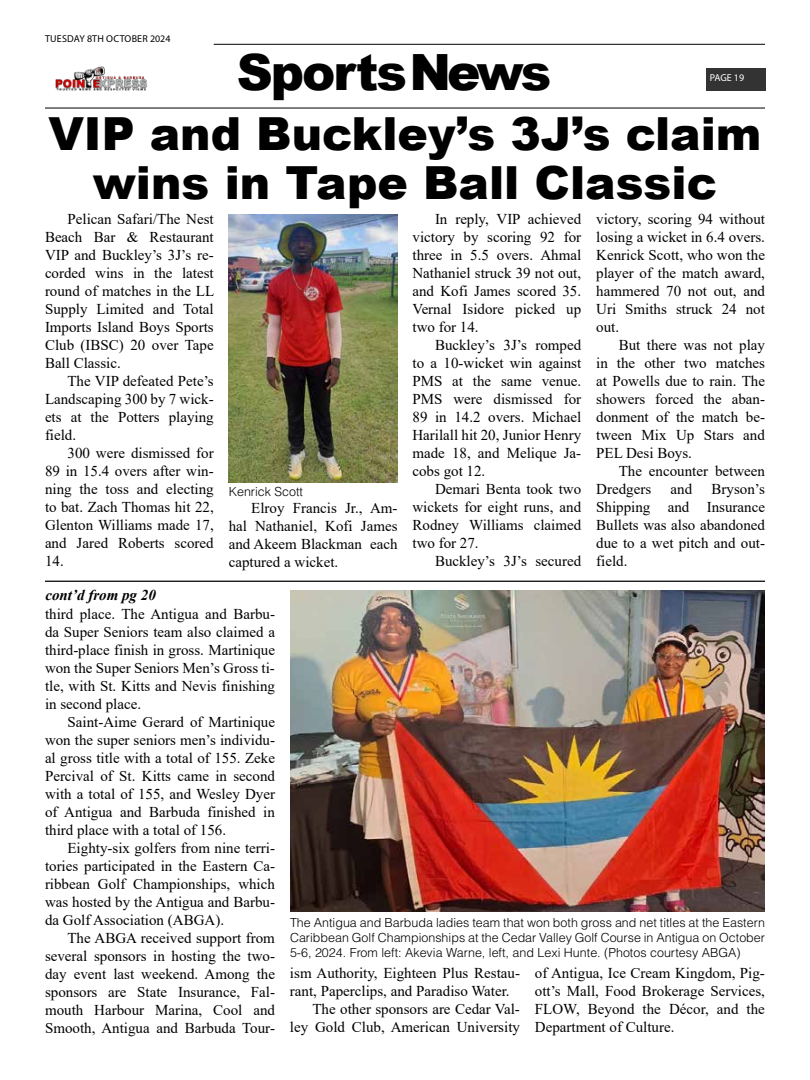
<style>
.page{position:relative;width:810px;height:1080px;background:#fff}
.page>*{position:absolute;margin:0;border:0;box-sizing:border-box;transform-origin:0 0}
.t1{font:900 50px "Arial";letter-spacing:-.04em;color:#000}
.t2{font:900 45.62px/48.8px "Arial";color:#000;text-align:center}
.t3{font:15px/18px "Times New Roman";color:#000;text-align:justify}
.t4{font:italic 700 15px "Times New Roman";color:#000}
.t5{font:300 12.5px/15px "Helvetica LT Std";color:#000;text-align:justify}
.t6{font:10px "Myriad Pro";letter-spacing:.02em;color:#000}
.t7{font:10px "Myriad Pro";letter-spacing:-.005em;color:#fff}
</style>
<div class="page">
<hr style="left:45px;top:107px;width:720px;height:2px;background:#333">
<hr style="left:214px;top:44px;width:551px;height:1px;background:#333">
<div style="left:706px;top:68px;width:60px;height:23px;background:#333"></div>
<img style="left:55px;top:66px;width:93px;height:25px">
<img style="left:290px;top:590px;width:475px;height:321px">
<img style="left:229px;top:215px;width:169px;height:267px">
<hr style="left:45px;top:581px;width:720px;height:1px;background:#000">
<p class="t6" style="left:45px;top:33px;width:127px">TUESDAY 8TH OCTOBER 2024</p>
<h1 class="t1" style="left:237px;top:36px;width:316px">SportsNews</h1>
<p class="t7" style="left:710px;top:72px;width:36px">PAGE 19</p>
<h2 class="t2" style="left:48px;top:108px;width:715px">VIP and Buckley’s 3J’s claim wins in Tape Ball Classic</h2>
<p class="t3" style="left:45px;top:210px;width:171px;text-indent:22px">Pelican Safari/The Nest Beach Bar &amp; Restaurant VIP and Buckley’s 3J’s re&shy;corded wins in the latest round of matches in the LL Supply Limited and Total Imports Island Boys Sports Club (IBSC) 20 over Tape Ball Classic.</p>
<p class="t3" style="left:45px;top:372px;width:170px;text-indent:22px">The VIP defeated Pete’s Landscaping 300 by 7 wick&shy;ets at the Potters playing field.</p>
<p class="t3" style="left:45px;top:444px;width:170px;text-indent:22px">300 were dismissed for 89 in 15.4 overs after win&shy;ning the toss and electing to bat. Zach Thomas hit 22, Glenton Williams made 17, and Jared Roberts scored 14.</p>
<p class="t4" style="left:45px;top:585px;width:112px">cont’d from pg 20</p>
<p class="t5" style="left:229px;top:484px;width:76px">Kenrick Scott</p>
<p class="t3" style="left:229px;top:498px;width:170px;text-indent:22px">Elroy Francis Jr., Am&shy;hal Nathaniel, Kofi James and Akeem Blackman each captured a wicket.</p>
<p class="t3" style="left:412px;top:210px;width:170px;text-indent:22px">In reply, VIP achieved victory by scoring 92 for three in 5.5 overs. Ahmal Nathaniel struck 39 not out, and Kofi James scored 35.<br>Vernal Isidore picked up two for 14.</p>
<p class="t3" style="left:412px;top:336px;width:170px;text-indent:22px">Buckley’s 3J’s romped to a 10-wicket win against PMS at the same venue.<br>PMS were dismissed for 89 in 14.2 overs. Michael Harilall hit 20, Junior Henry made 18, and Melique Ja&shy;cobs got 12.</p>
<p class="t3" style="left:412px;top:480px;width:170px;text-indent:22px">Demari Benta took two wickets for eight runs, and Rodney Williams claimed two for 27.</p>
<p class="t3" style="left:435px;top:552px;width:148px">Buckley’s 3J’s secured</p>
<p class="t3" style="left:596px;top:210px;width:170px">victory, scoring 94 without losing a wicket in 6.4 overs.<br>Kenrick Scott, who won the player of the match award, hammered 70 not out, and Uri Smiths struck 24 not out.</p>
<p class="t3" style="left:596px;top:336px;width:170px;text-indent:22px">But there was not play in the other two matches at Powells due to rain. The showers forced the aban&shy;donment of the match be&shy;tween Mix Up Stars and PEL Desi Boys.</p>
<p class="t3" style="left:596px;top:462px;width:170px;text-indent:22px">The encounter between<br>Dredgers</p>
<p class="t3" style="left:671px;top:480px;width:23px">and</p>
<p class="t3" style="left:596px;top:480px;width:170px;text-indent:115px">Bryson’s Shipping and Insurance Bullets was also abandoned due to a wet pitch and out&shy;field.</p>
<p class="t3" style="left:45px;top:604px;width:232px">third place. The Antigua and Barbu&shy;da Super Seniors team also claimed a third-place finish in gross. Martinique won the Super Seniors Men’s Gross ti&shy;tle, with St. Kitts and Nevis finishing in second place.</p>
<p class="t3" style="left:45px;top:712px;width:232px;text-indent:22px">Saint-Aime Gerard of Martinique won the super seniors men’s individu&shy;al gross title with a total of 155. Zeke Percival of St. Kitts came in second with a total of 155, and Wesley Dyer of Antigua and Barbuda finished in third place with a total of 156.</p>
<p class="t3" style="left:45px;top:838px;width:232px;text-indent:22px">Eighty-six golfers from nine terri&shy;tories participated in the Eastern Ca&shy;ribbean Golf Championships, which was hosted by the Antigua and Barbu&shy;da Golf Association (ABGA).</p>
<p class="t3" style="left:45px;top:928px;width:232px;text-indent:22px">The ABGA received support from several sponsors in hosting the two&shy;day event last weekend. Among the sponsors are State Insurance, Fal&shy;mouth Harbour Marina, Cool and Smooth, Antigua and Barbuda Tour-</p>
<p class="t5" style="left:290px;top:915px;width:477px">The Antigua and Barbuda ladies team that won both gross and net titles at the Eastern Caribbean Golf Championships at the Cedar Valley Golf Course in Antigua on October 5-6, 2024. From left: Akevia Warne, left, and Lexi Hunte. (Photos courtesy ABGA)</p>
<p class="t3" style="left:290px;top:963px;width:232px">ism Authority, Eighteen Plus Restau-</p>
<p class="t3" style="left:290px;top:981px;width:221px">rant, Paperclips, and Paradiso Water.</p>
<p class="t3" style="left:312px;top:999px;width:209px">The other sponsors are Cedar Val-</p>
<p class="t3" style="left:290px;top:1017px;width:232px">ley Gold Club, American University</p>
<p class="t3" style="left:535px;top:963px;width:232px">of Antigua, Ice Cream Kingdom, Pig&shy;ott’s Mall, Food Brokerage Services, FLOW, Beyond the Décor, and the Department of Culture.</p>
</div>
